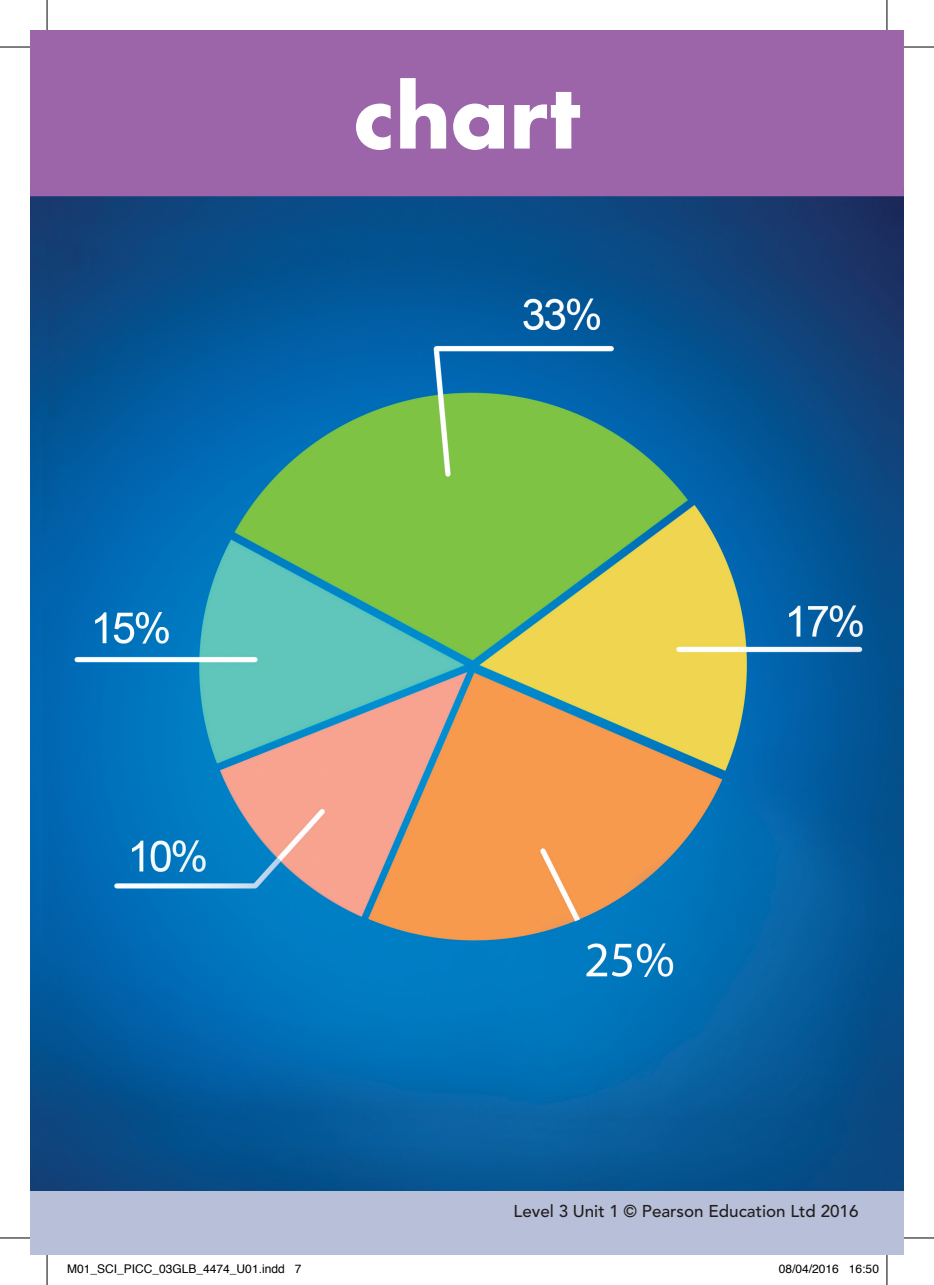
<style>
.page{position:relative;width:934px;height:1285px;background:#fff}
.page>*{position:absolute;margin:0;border:0;box-sizing:border-box;transform-origin:0 0}
.t1{font:700 84.8px "Futura LT Pro";color:#fff}
.t2{font:500 17px "Avenir LT Pro";color:#231f20}
.t3{font:12px "Helvetica";color:#000}
</style>
<div class="page">
<img style="left:30px;top:196px;width:873px;height:995px">
<div style="left:36px;top:36px;width:861px;height:154px;background:#9c65aa"></div>
<div style="left:30px;top:30px;width:873px;height:166px;border:12px solid #9c65aa"></div>
<div style="left:30px;top:1191px;width:873px;height:64px;background:#b8c0d9"></div>
<hr style="left:0;top:47px;width:30px;height:1px;background:#000">
<hr style="left:903px;top:47px;width:30px;height:1px;background:#000">
<hr style="left:0;top:1237px;width:30px;height:1px;background:#000">
<hr style="left:903px;top:1237px;width:30px;height:1px;background:#000">
<hr style="left:47px;top:0;width:1px;height:30px;background:#000">
<hr style="left:47px;top:1255px;width:1px;height:30px;background:#000">
<hr style="left:886px;top:0;width:1px;height:30px;background:#000">
<hr style="left:886px;top:1255px;width:1px;height:30px;background:#000">
<h1 class="t1" style="left:354px;top:51px;width:227px">chart</h1>
<h2 class="t2" style="left:513px;top:1200px;width:346px">Level 3 Unit 1 © Pearson Education Ltd 2016</h2>
<p class="t3" style="left:67px;top:1259px;width:236px">M01_SCI_PICC_03GLB_4474_U01.indd 7</p>
<p class="t3" style="left:778px;top:1259px;width:102px">08/04/2016 16:50</p>
</div>
